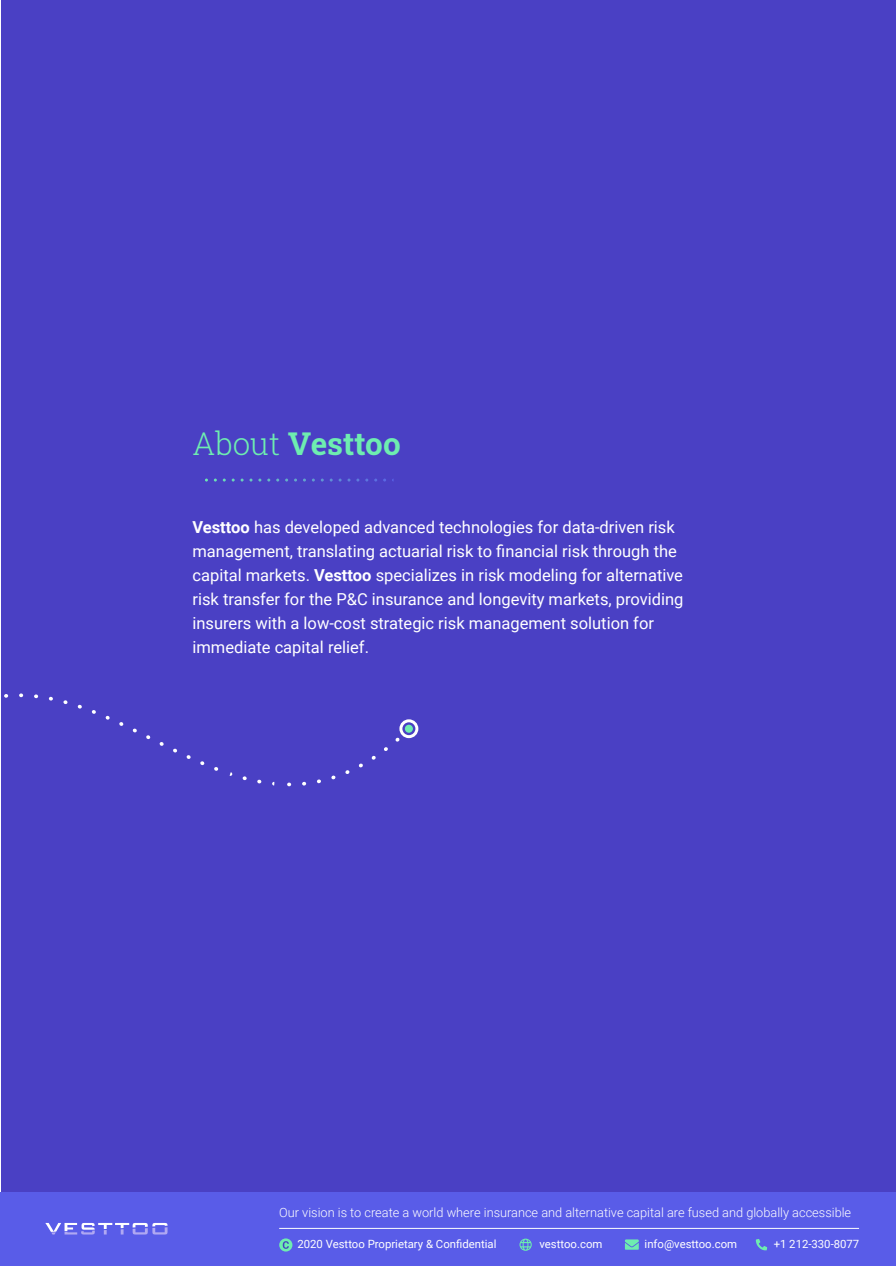
<style>
.page{position:relative;width:896px;height:1266px;background:#fff}
.page>*{position:absolute;margin:0;border:0;box-sizing:border-box;transform-origin:0 0}
.t1{font:700 31.35px "Roboto Slab";color:#6eedb0}
.t2{font:16.5px/24px "Roboto";color:#fff}
.t3{font:300 12.75px "Roboto";color:#fff}
.t4{font:11.4px "Roboto";color:#fff}
.s1{font-weight:300}
.s2{font-weight:700}
</style>
<div class="page">
<div style="left:1px;top:1px;width:894px;height:1264px;background:#4a40c4"></div>
<div style="left:1px;top:1192px;width:894px;height:73px;background:#595ce8"></div>
<svg style="left:45px;top:1223px;width:122px;height:12px"></svg>
<svg style="left:519px;top:1239px;width:12px;height:12px"></svg>
<svg style="left:625px;top:1239px;width:13px;height:11px"></svg>
<svg style="left:755px;top:1239px;width:12px;height:11px"></svg>
<svg style="left:279px;top:1238px;width:13px;height:14px"></svg>
<svg style="left:283px;top:1241px;width:6px;height:8px"></svg>
<hr style="left:279px;top:1228px;width:580px;height:1px;background:#fff">
<svg style="left:205px;top:479px;width:188px;height:3px"></svg>
<svg style="left:4px;top:694px;width:395px;height:93px"></svg>
<div style="left:399px;top:719px;width:19px;height:19px;border:3px solid #fff;border-radius:50%"></div>
<div style="left:405px;top:725px;width:8px;height:8px;background:#6eedb0;border-radius:50%"></div>
<h1 class="t1" style="left:192px;top:422px;width:210px"><span class="s1">About</span> Vesttoo</h1>
<p class="t2" style="left:192px;top:517px;width:492px"><span class="s2">Vesttoo</span> has developed advanced technologies for data-driven risk management, translating actuarial risk to financial risk through the capital markets. <span class="s2">Vesttoo</span> specializes in risk modeling for alternative risk transfer for the P&amp;C insurance and longevity markets, providing insurers with a low-cost strategic risk management solution for immediate capital relief.</p>
<p class="t3" style="left:279px;top:1207px;width:573px">Our vision is to create a world where insurance and alternative capital are fused and globally accessible</p>
<p class="t4" style="left:297px;top:1240px;width:200px">2020 Vesttoo Proprietary &amp; Confidential</p>
<p class="t4" style="left:539px;top:1240px;width:64px">vesttoo.com</p>
<p class="t4" style="left:644px;top:1240px;width:94px">info@vesttoo.com</p>
<p class="t4" style="left:773px;top:1240px;width:87px">+1 212-330-8077</p>
</div>
